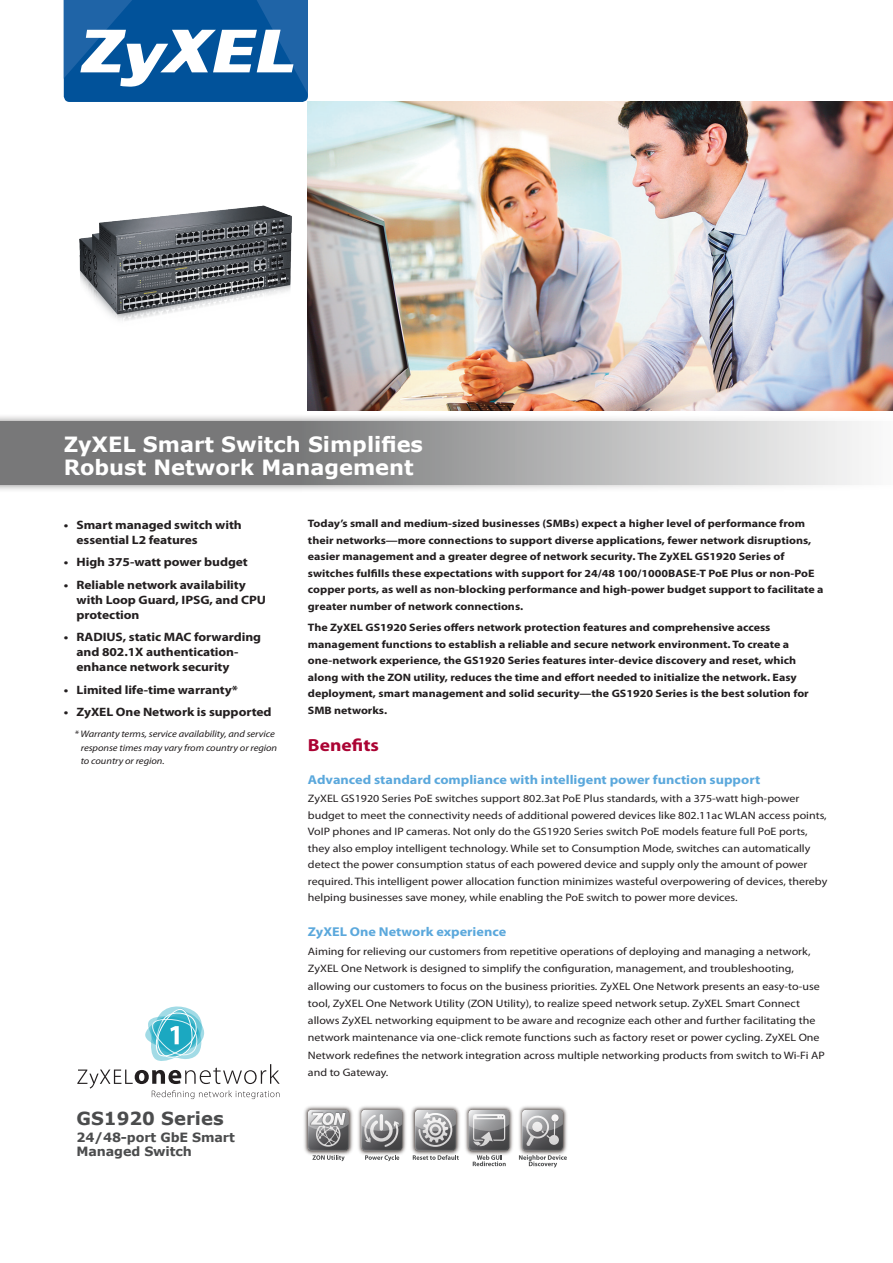
<style>
.page{position:relative;width:893px;height:1263px;background:#fff}
.page>*{position:absolute;margin:0;border:0;box-sizing:border-box;transform-origin:0 0}
.t1{font:700 21px/22.5px "Verdana";color:#fff}
.t2{font:700 18px "Verdana";color:#4b4c4d}
.t3{font:700 17.55px "Myriad Pro";color:#ab0333;scale:1.11 1}
.t4{font:700 12.9px "Myriad Pro";color:#5ba8dc;scale:1.11 1}
.t5{font:700 12.75px/14.2px "Verdana";letter-spacing:-.01em;color:#4b4c4d}
.t6{font:700 12.15px/15px "Myriad Pro";letter-spacing:-.005em;color:#231f20;scale:1.11 1}
.t7{font:10.8px/17.2px "Myriad Pro";color:#231f20;scale:1.11 1}
.t8{font:700 10.8px/16.5px "Myriad Pro";color:#231f20;scale:1.11 1}
.t9{font:italic 9.45px/13.5px "Myriad Pro";letter-spacing:-.005em;color:#231f20;scale:1.11 1}
</style>
<div class="page">
<svg style="left:64px;top:0;width:244px;height:102px"></svg>
<div style="left:0;top:414px;width:893px;height:79px;background:#231f20;opacity:.65"></div>
<svg style="left:0;top:421px;width:893px;height:64px;background:#a4a4a5"></svg>
<svg style="left:77px;top:1006px;width:203px;height:93px"></svg>
<img style="left:308px;top:102px;width:585px;height:308px">
<img style="left:79px;top:205px;width:213px;height:116px">
<img style="left:304px;top:1106px;width:262px;height:51px">
<svg style="left:308px;top:1110px;width:41px;height:51px;background:#9f9e9f"></svg>
<svg style="left:519px;top:1110px;width:48px;height:57px;background:#aaaaab"></svg>
<svg style="left:413px;top:1110px;width:46px;height:50px;background:#a4a4a4"></svg>
<svg style="left:361px;top:1110px;width:41px;height:51px;background:#a09fa1"></svg>
<svg style="left:469px;top:1110px;width:40px;height:56px;background:#9f9fa0"></svg>
<h1 class="t1" style="left:64px;top:433px;width:361px">ZyXEL Smart Switch Simplifies<br>Robust Network Management</h1>
<p class="t6" style="left:77px;top:517px;width:150px;text-indent:-13px">• Smart managed switch with essential L2 features</p>
<p class="t6" style="left:64px;top:554px;width:167px">• High 375-watt power budget</p>
<p class="t6" style="left:77px;top:577px;width:172px;text-indent:-13px">• Reliable network availability with Loop Guard, IPSG, and CPU protection</p>
<p class="t6" style="left:77px;top:629px;width:168px;text-indent:-13px">• RADIUS, static MAC forwarding and 802.1X authentication&shy;enhance network security</p>
<p class="t6" style="left:64px;top:682px;width:158px">• Limited life-time warranty*</p>
<p class="t6" style="left:64px;top:704px;width:189px">• ZyXEL One Network is supported</p>
<p class="t9" style="left:81px;top:727px;width:178px;text-indent:-6px">* Warranty terms, service availability, and service response times may vary from country or region to country or region.</p>
<h2 class="t2" style="left:77px;top:1105px;width:149px">GS1920 Series</h2>
<p class="t5" style="left:77px;top:1130px;width:160px">24/48-port GbE Smart<br>Managed Switch</p>
<p class="t8" style="left:308px;top:515px;width:466px">Today’s small and medium-sized businesses (SMBs) expect a higher level of performance from their networks—more connections to support diverse applications, fewer network disruptions, easier management and a greater degree of network security. The ZyXEL GS1920 Series of switches fulfills these expectations with support for 24/48 100/1000BASE-T PoE Plus or non-PoE copper ports, as well as non-blocking performance and high-power budget support to facilitate a greater number of network connections.</p>
<p class="t8" style="left:308px;top:619px;width:453px">The ZyXEL GS1920 Series offers network protection features and comprehensive access management functions to establish a reliable and secure network environment. To create a one-network experience, the GS1920 Series features inter-device discovery and reset, which along with the ZON utility, reduces the time and effort needed to initialize the network. Easy deployment, smart management and solid security—the GS1920 Series is the best solution for SMB networks.</p>
<h3 class="t3" style="left:308px;top:734px;width:65px">Benefits</h3>
<p class="t4" style="left:308px;top:771px;width:409px">Advanced standard compliance with intelligent power function support</p>
<p class="t7" style="left:308px;top:790px;width:469px;line-height:16.5px">ZyXEL GS1920 Series PoE switches support 802.3at PoE Plus standards, with a 375-watt high-power budget to meet the connectivity needs of additional powered devices like 802.11ac WLAN access points, VoIP phones and IP cameras. Not only do the GS1920 Series switch PoE models feature full PoE ports, they also employ intelligent technology. While set to Consumption Mode, switches can automatically detect the power consumption status of each powered device and supply only the amount of power required. This intelligent power allocation function minimizes wasteful overpowering of devices, thereby helping businesses save money, while enabling the PoE switch to power more devices.</p>
<p class="t4" style="left:308px;top:923px;width:180px">ZyXEL One Network experience</p>
<p class="t7" style="left:308px;top:942px;width:467px">Aiming for relieving our customers from repetitive operations of deploying and managing a network, ZyXEL One Network is designed to simplify the configuration, management, and troubleshooting, allowing our customers to focus on the business priorities. ZyXEL One Network presents an easy-to-use tool, ZyXEL One Network Utility (ZON Utility), to realize speed network setup. ZyXEL Smart Connect allows ZyXEL networking equipment to be aware and recognize each other and further facilitating the network maintenance via one-click remote functions such as factory reset or power cycling. ZyXEL One Network redefines the network integration across multiple networking products from switch to Wi-Fi AP and to Gateway.</p>
</div>
